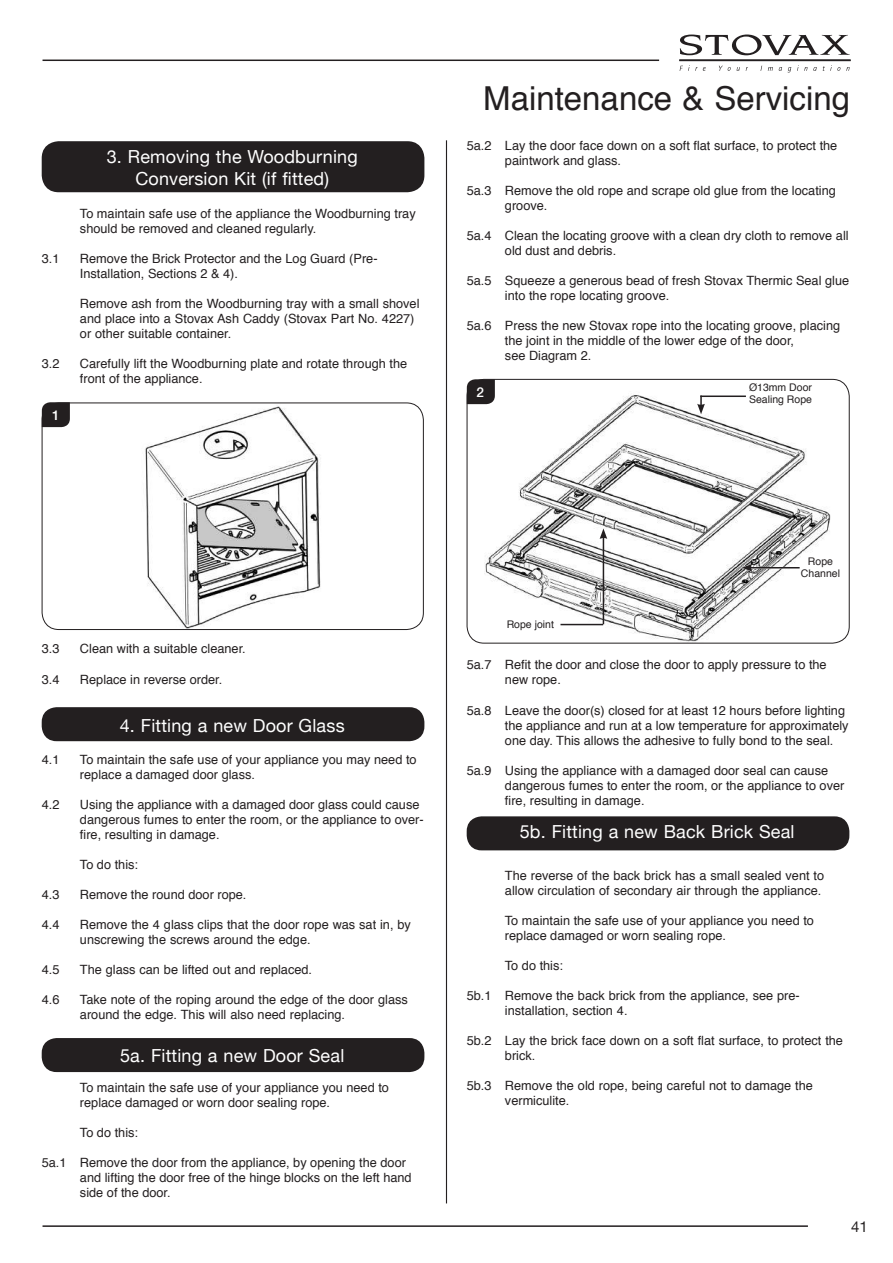
<style>
.page{position:relative;width:893px;height:1263px;background:#fff}
.page>*{position:absolute;margin:0;border:0;box-sizing:border-box;transform-origin:0 0}
.t1{font:33px "Helvetica";color:#231f20}
.t2{font:18px/22.2px "Helvetica Neue";letter-spacing:.01em;color:#fff;text-align:center}
.t3{font:15px "Helvetica Neue";color:#231f20}
.t4{font:500 13.5px "Helvetica Neue";color:#fff}
.t5{font:12.75px/15px "Helvetica";color:#231f20}
.t6{font:10.5px/12px "Helvetica";color:#231f20;text-align:center}
</style>
<div class="page">
<svg style="left:680px;top:35px;width:170px;height:20px"></svg>
<hr style="left:679px;top:59px;width:172px;height:2px;background:#231f20">
<svg style="left:679px;top:65px;width:27px;height:6px"></svg>
<svg style="left:719px;top:66px;width:12px;height:5px"></svg>
<svg style="left:768px;top:67px;width:5px;height:4px"></svg>
<svg style="left:779px;top:67px;width:12px;height:5px"></svg>
<svg style="left:797px;top:65px;width:10px;height:6px"></svg>
<svg style="left:813px;top:67px;width:4px;height:4px"></svg>
<svg style="left:823px;top:65px;width:17px;height:6px"></svg>
<hr style="left:43px;top:1225px;width:765px;height:2px;background:#231f20">
<hr style="left:446px;top:140px;width:1px;height:1063px;background:#231f20">
<hr style="left:43px;top:60px;width:616px;height:1px;background:#231f20">
<div style="left:42px;top:141px;width:382px;height:51px;background:#231f20;border-radius:17px"></div>
<img style="left:145px;top:406px;width:176px;height:222px">
<div style="left:42px;top:403px;width:382px;height:227px;border:1px solid #231f20;border-radius:17px"></div>
<svg style="left:42px;top:402px;width:28px;height:25px"></svg>
<div style="left:42px;top:707px;width:382px;height:34px;background:#231f20;border-radius:15px"></div>
<div style="left:42px;top:1038px;width:382px;height:34px;background:#231f20;border-radius:15px"></div>
<img style="left:484px;top:394px;width:347px;height:247px">
<div style="left:467px;top:379px;width:383px;height:264px;border:1px solid #231f20;border-radius:17px"></div>
<hr style="left:700px;top:395px;width:46px;height:2px;background:#231f20">
<svg style="left:697px;top:395px;width:8px;height:19px"></svg>
<hr style="left:603px;top:537px;width:1px;height:87px;background:#231f20">
<svg style="left:600px;top:528px;width:7px;height:11px"></svg>
<hr style="left:560px;top:624px;width:43px;height:1px;background:#231f20">
<svg style="left:467px;top:379px;width:28px;height:25px"></svg>
<hr style="left:750px;top:567px;width:50px;height:1px;background:#231f20">
<svg style="left:741px;top:564px;width:11px;height:8px"></svg>
<div style="left:467px;top:816px;width:382px;height:34px;background:#231f20;border-radius:15px"></div>
<h2 class="t2" style="left:107px;top:144px;width:252px">3. Removing the Woodburning<br>Conversion Kit (if fitted)</h2>
<p class="t5" style="left:80px;top:207px;width:337px">To maintain safe use of the appliance the Woodburning tray should be removed and cleaned regularly.</p>
<p class="t5" style="left:42px;top:252px;width:19px">3.1</p>
<p class="t5" style="left:80px;top:252px;width:299px">Remove the Brick Protector and the Log Guard (Pre-<br>Installation, Sections 2 &amp; 4).</p>
<p class="t5" style="left:80px;top:297px;width:341px">Remove ash from the Woodburning tray with a small shovel and place into a Stovax Ash Caddy (Stovax Part No. 4227) or other suitable container.</p>
<p class="t5" style="left:42px;top:357px;width:19px">3.2</p>
<p class="t5" style="left:80px;top:357px;width:329px">Carefully lift the Woodburning plate and rotate through the front of the appliance.</p>
<p class="t4" style="left:52px;top:404px;width:9px">1</p>
<h1 class="t1" style="left:483px;top:73px;width:368px">Maintenance &amp; Servicing</h1>
<p class="t5" style="left:505px;top:138px;width:334px;text-indent:-38px">5a.2 Lay the door face down on a soft flat surface, to protect the paintwork and glass.</p>
<p class="t5" style="left:505px;top:183px;width:332px;text-indent:-38px">5a.3 Remove the old rope and scrape old glue from the locating groove.</p>
<p class="t5" style="left:505px;top:228px;width:345px;text-indent:-38px">5a.4 Clean the locating groove with a clean dry cloth to remove all old dust and debris.</p>
<p class="t5" style="left:505px;top:273px;width:346px;text-indent:-38px">5a.5 Squeeze a generous bead of fresh Stovax Thermic Seal glue into the rope locating groove.</p>
<p class="t5" style="left:505px;top:318px;width:337px;text-indent:-38px">5a.6 Press the new Stovax rope into the locating groove, placing the joint in the middle of the lower edge of the door,<br>see Diagram 2.</p>
<p class="t4" style="left:476px;top:381px;width:9px">2</p>
<p class="t6" style="left:749px;top:381px;width:65px;text-align:left">Ø13mm Door<br>Sealing Rope</p>
<p class="t5" style="left:42px;top:641px;width:19px">3.3</p>
<p class="t5" style="left:80px;top:641px;width:167px">Clean with a suitable cleaner.</p>
<p class="t5" style="left:42px;top:672px;width:19px">3.4</p>
<p class="t5" style="left:80px;top:672px;width:144px">Replace in reverse order.</p>
<h2 class="t2" style="left:120px;top:713px;width:226px">4. Fitting a new Door Glass</h2>
<p class="t5" style="left:42px;top:752px;width:19px">4.1</p>
<p class="t5" style="left:80px;top:752px;width:338px">To maintain the safe use of your appliance you may need to replace a damaged door glass.</p>
<p class="t5" style="left:42px;top:797px;width:19px">4.2</p>
<p class="t5" style="left:80px;top:797px;width:345px">Using the appliance with a damaged door glass could cause dangerous fumes to enter the room, or the appliance to over&shy;fire, resulting in damage.</p>
<p class="t5" style="left:80px;top:857px;width:60px">To do this:</p>
<p class="t5" style="left:42px;top:887px;width:19px">4.3</p>
<p class="t5" style="left:80px;top:887px;width:168px">Remove the round door rope.</p>
<p class="t5" style="left:42px;top:917px;width:19px">4.4</p>
<p class="t5" style="left:80px;top:917px;width:332px">Remove the 4 glass clips that the door rope was sat in, by unscrewing the screws around the edge.</p>
<p class="t5" style="left:42px;top:962px;width:19px">4.5</p>
<p class="t5" style="left:80px;top:962px;width:234px">The glass can be lifted out and replaced.</p>
<p class="t5" style="left:42px;top:992px;width:19px">4.6</p>
<p class="t5" style="left:80px;top:992px;width:329px">Take note of the roping around the edge of the door glass around the edge. This will also need replacing.</p>
<h2 class="t2" style="left:120px;top:1043px;width:226px">5a. Fitting a new Door Seal</h2>
<p class="t5" style="left:80px;top:1080px;width:311px">To maintain the safe use of your appliance you need to replace damaged or worn door sealing rope.</p>
<p class="t5" style="left:80px;top:1125px;width:60px">To do this:</p>
<p class="t5" style="left:80px;top:1155px;width:333px;text-indent:-38px">5a.1 Remove the door from the appliance, by opening the door and lifting the door free of the hinge blocks on the left hand side of the door.</p>
<p class="t6" style="left:507px;top:619px;width:49px">Rope joint</p>
<p class="t6" style="left:801px;top:555px;width:41px">Rope<br>Channel</p>
<p class="t5" style="left:505px;top:658px;width:323px;text-indent:-38px">5a.7 Refit the door and close the door to apply pressure to the new rope.</p>
<p class="t5" style="left:505px;top:703px;width:345px;text-indent:-38px">5a.8 Leave the door(s) closed for at least 12 hours before lighting the appliance and run at a low temperature for approximately one day. This allows the adhesive to fully bond to the seal.</p>
<p class="t5" style="left:505px;top:764px;width:341px;text-indent:-38px">5a.9 Using the appliance with a damaged door seal can cause dangerous fumes to enter the room, or the appliance to over fire, resulting in damage.</p>
<h2 class="t2" style="left:520px;top:819px;width:276px">5b. Fitting a new Back Brick Seal</h2>
<p class="t5" style="left:505px;top:869px;width:321px">The reverse of the back brick has a small sealed vent to allow circulation of secondary air through the appliance.</p>
<p class="t5" style="left:505px;top:914px;width:311px">To maintain the safe use of your appliance you need to replace damaged or worn sealing rope.</p>
<p class="t5" style="left:505px;top:959px;width:60px">To do this:</p>
<p class="t5" style="left:505px;top:989px;width:296px;text-indent:-38px">5b.1 Remove the back brick from the appliance, see pre&shy;installation, section 4.</p>
<p class="t5" style="left:505px;top:1034px;width:340px;text-indent:-38px">5b.2 Lay the brick face down on a soft flat surface, to protect the brick.</p>
<p class="t5" style="left:505px;top:1079px;width:309px;text-indent:-38px">5b.3 Remove the old rope, being careful not to damage the vermiculite.</p>
<p class="t3" style="left:851px;top:1214px;width:18px">41</p>
</div>
